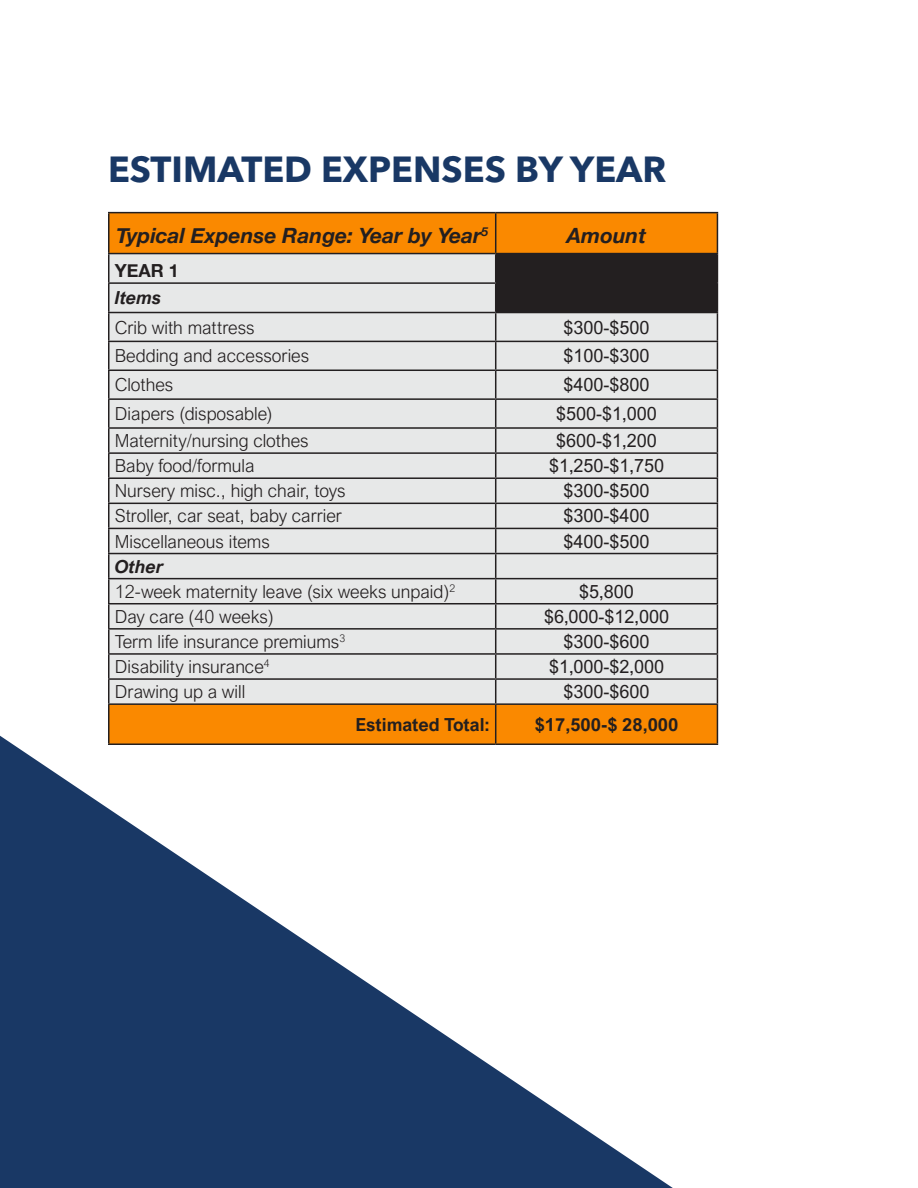
<style>
.page{position:relative;width:918px;height:1188px;background:#fff}
.page>*{position:absolute;margin:0;border:0;box-sizing:border-box;transform-origin:0 0}
.t1{font:700 36px "Avenir Next LT Pro";color:#193865}
.t2{font:italic 700 21px "Helvetica Neue";color:#231f20}
.t3{font:300 18px "Arial Nova";color:#231f20}
.t4{font:18px "Arial Nova";color:#231f20}
.t5{font:700 18px "Arial Nova";color:#231f20}
.t6{font:italic 700 18px "Arial Nova";color:#231f20}
.t7{font:700 18px "Helvetica Neue";color:#231f20}
</style>
<div class="page">
<svg style="left:0;top:736px;width:673px;height:452px;fill:#193865"></svg>
<div style="left:110px;top:213px;width:607px;height:530px;background:#fa8900"></div>
<div style="left:110px;top:254px;width:385px;height:449px;background:#e7e8e8"></div>
<hr style="left:108px;top:212px;width:388px;height:1px;background:#231f20">
<hr style="left:108px;top:213px;width:2px;height:40px;background:#231f20">
<hr style="left:496px;top:212px;width:222px;height:1px;background:#231f20">
<hr style="left:495px;top:213px;width:1px;height:40px;background:#231f20">
<hr style="left:717px;top:213px;width:1px;height:40px;background:#231f20">
<hr style="left:108px;top:253px;width:388px;height:1px;background:#231f20">
<hr style="left:108px;top:254px;width:2px;height:28px;background:#231f20">
<hr style="left:496px;top:253px;width:222px;height:1px;background:#231f20">
<hr style="left:108px;top:282px;width:388px;height:2px;background:#231f20">
<hr style="left:108px;top:284px;width:2px;height:28px;background:#231f20">
<hr style="left:108px;top:312px;width:388px;height:1px;background:#231f20">
<hr style="left:108px;top:313px;width:2px;height:28px;background:#231f20">
<hr style="left:108px;top:341px;width:388px;height:1px;background:#231f20">
<hr style="left:108px;top:342px;width:2px;height:28px;background:#231f20">
<hr style="left:108px;top:370px;width:388px;height:1px;background:#231f20">
<hr style="left:108px;top:371px;width:2px;height:27px;background:#231f20">
<hr style="left:108px;top:398px;width:388px;height:2px;background:#231f20">
<hr style="left:108px;top:400px;width:2px;height:27px;background:#231f20">
<hr style="left:108px;top:427px;width:388px;height:2px;background:#231f20">
<hr style="left:108px;top:429px;width:2px;height:23px;background:#231f20">
<hr style="left:108px;top:452px;width:388px;height:2px;background:#231f20">
<hr style="left:108px;top:454px;width:2px;height:23px;background:#231f20">
<hr style="left:108px;top:477px;width:388px;height:2px;background:#231f20">
<hr style="left:108px;top:479px;width:2px;height:24px;background:#231f20">
<hr style="left:108px;top:503px;width:388px;height:1px;background:#231f20">
<hr style="left:108px;top:504px;width:2px;height:24px;background:#231f20">
<hr style="left:108px;top:528px;width:388px;height:1px;background:#231f20">
<hr style="left:108px;top:529px;width:2px;height:24px;background:#231f20">
<hr style="left:108px;top:553px;width:388px;height:1px;background:#231f20">
<hr style="left:108px;top:554px;width:2px;height:24px;background:#231f20">
<hr style="left:108px;top:578px;width:388px;height:1px;background:#231f20">
<hr style="left:108px;top:579px;width:2px;height:24px;background:#231f20">
<hr style="left:108px;top:603px;width:388px;height:1px;background:#231f20">
<hr style="left:108px;top:604px;width:2px;height:24px;background:#231f20">
<hr style="left:108px;top:628px;width:388px;height:2px;background:#231f20">
<hr style="left:108px;top:630px;width:2px;height:23px;background:#231f20">
<hr style="left:108px;top:653px;width:388px;height:2px;background:#231f20">
<hr style="left:108px;top:655px;width:2px;height:23px;background:#231f20">
<hr style="left:108px;top:678px;width:388px;height:2px;background:#231f20">
<hr style="left:108px;top:680px;width:2px;height:23px;background:#231f20">
<svg style="left:495px;top:254px;width:223px;height:449px"></svg>
<hr style="left:108px;top:703px;width:388px;height:2px;background:#231f20">
<hr style="left:108px;top:705px;width:2px;height:38px;background:#231f20">
<hr style="left:496px;top:703px;width:222px;height:2px;background:#231f20">
<hr style="left:495px;top:705px;width:1px;height:38px;background:#231f20">
<hr style="left:717px;top:705px;width:1px;height:38px;background:#231f20">
<hr style="left:108px;top:743px;width:388px;height:2px;background:#231f20">
<hr style="left:496px;top:743px;width:222px;height:2px;background:#231f20">
<p class="t1" style="left:108px;top:147px;width:560px">ESTIMATED EXPENSES BY YEAR</p>
<p class="t2" style="left:116px;top:219px;width:374px">Typical Expense Range: Year by Year<sup>5</sup></p>
<p class="t2" style="left:567px;top:219px;width:81px">Amount</p>
<p class="t7" style="left:115px;top:257px;width:66px">YEAR 1</p>
<p class="t6" style="left:115px;top:287px;width:48px">Items</p>
<p class="t3" style="left:115px;top:317px;width:141px">Crib with mattress</p>
<p class="t4" style="left:564px;top:317px;width:88px">$300-$500</p>
<p class="t3" style="left:115px;top:346px;width:196px">Bedding and accessories</p>
<p class="t4" style="left:564px;top:346px;width:88px">$100-$300</p>
<p class="t3" style="left:115px;top:375px;width:60px">Clothes</p>
<p class="t4" style="left:564px;top:375px;width:88px">$400-$800</p>
<p class="t3" style="left:115px;top:404px;width:159px">Diapers (disposable)</p>
<p class="t4" style="left:556px;top:403px;width:102px">$500-$1,000</p>
<p class="t3" style="left:115px;top:431px;width:195px">Maternity/nursing clothes</p>
<p class="t4" style="left:556px;top:430px;width:102px">$600-$1,200</p>
<p class="t3" style="left:115px;top:456px;width:141px">Baby food/formula</p>
<p class="t4" style="left:549px;top:456px;width:117px">$1,250-$1,750</p>
<p class="t3" style="left:115px;top:481px;width:232px">Nursery misc., high chair, toys</p>
<p class="t4" style="left:564px;top:481px;width:88px">$300-$500</p>
<p class="t3" style="left:115px;top:506px;width:229px">Stroller, car seat, baby carrier</p>
<p class="t4" style="left:564px;top:506px;width:88px">$300-$400</p>
<p class="t3" style="left:115px;top:531px;width:157px">Miscellaneous items</p>
<p class="t4" style="left:564px;top:531px;width:88px">$400-$500</p>
<p class="t6" style="left:115px;top:556px;width:50px">Other</p>
<p class="t3" style="left:115px;top:581px;width:342px">12-week maternity leave (six weeks unpaid)<sup>2</sup></p>
<p class="t4" style="left:579px;top:581px;width:56px">$5,800</p>
<p class="t3" style="left:115px;top:606px;width:161px">Day care (40 weeks)</p>
<p class="t4" style="left:544px;top:606px;width:127px">$6,000-$12,000</p>
<p class="t3" style="left:115px;top:631px;width:232px">Term life insurance premiums<sup>3</sup></p>
<p class="t4" style="left:564px;top:631px;width:88px">$300-$600</p>
<p class="t3" style="left:115px;top:657px;width:156px">Disability insurance<sup>4</sup></p>
<p class="t4" style="left:549px;top:656px;width:117px">$1,000-$2,000</p>
<p class="t3" style="left:115px;top:682px;width:132px">Drawing up a will</p>
<p class="t4" style="left:564px;top:682px;width:88px">$300-$600</p>
<p class="t5" style="left:355px;top:714px;width:136px">Estimated Total:</p>
<p class="t5" style="left:535px;top:714px;width:145px">$17,500-$ 28,000</p>
</div>
